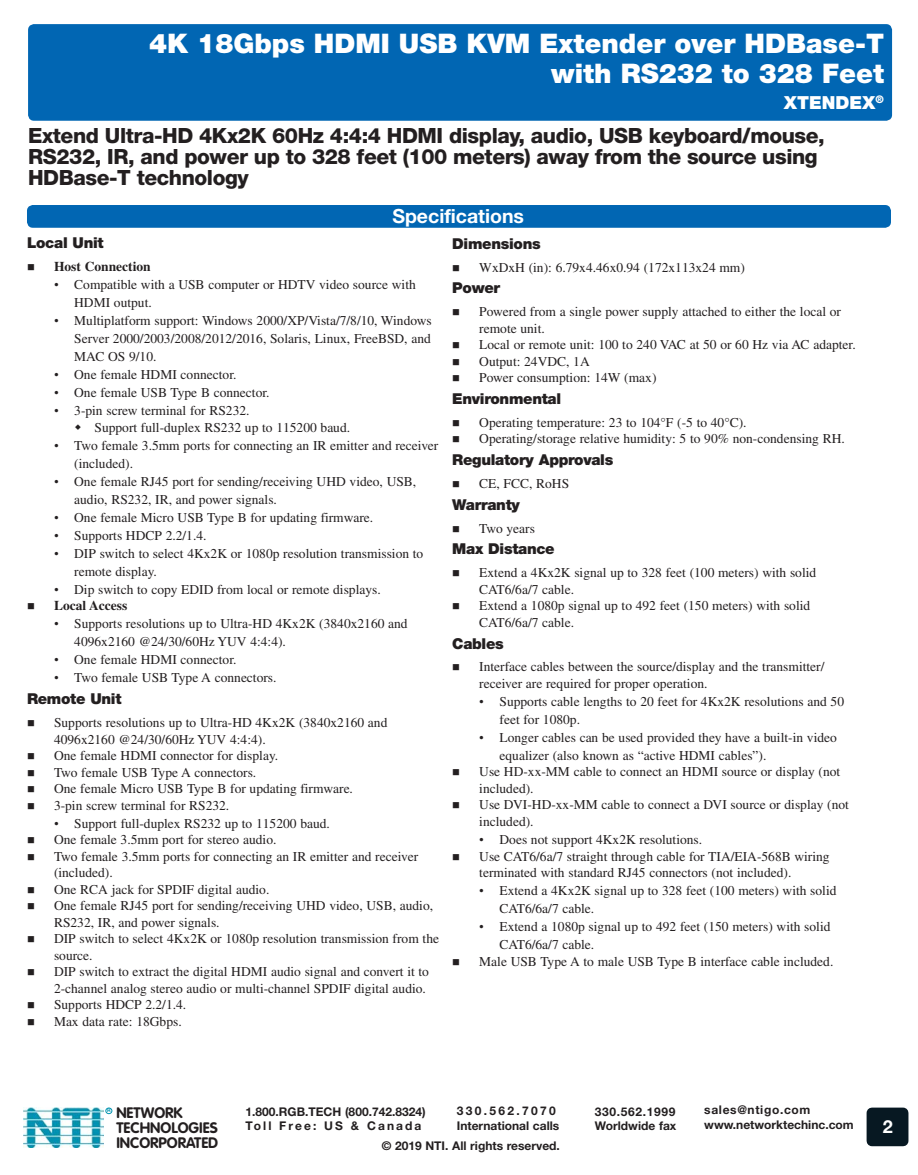
<style>
.page{position:relative;width:918px;height:1175px;background:#fff}
.page>*{position:absolute;margin:0;border:0;box-sizing:border-box;transform-origin:0 0}
.t1{font:900 27px/30px "Helvetica Neue LT Std";color:#fff;text-align:right}
.t2{font:800 21px/21px "Helvetica Neue LT Std";letter-spacing:-.02em;color:#231f20}
.Page_Bar_Header{font:700 19.5px "Helvetica Neue LT Std";color:#fff}
.t3{font:900 18px "Helvetica Neue LT Std";color:#fff}
.t4{font:700 18px "Helvetica Neue LT Std";color:#fff}
.Body_Sub_Header{font:900 15px "Helvetica Neue LT Std";letter-spacing:-.02em;color:#231f20}
.t5{font:700 15px/14.7px "VAG Rounded Std";color:#231f20}
._1st_Level_Bullet{font:13.5px/16.5px "Times LT Std";color:#231f20}
._2nd_Level_Bullet{font:13.5px/18px "Times LT Std";color:#231f20}
._3rd_Level_Bullet{font:13.5px "Times LT Std";color:#231f20}
._1st_Level_Bullet-2{font:700 13.5px "Times LT Std";color:#231f20}
.t6{font:700 12px "Helvetica Neue LT Std";color:#231f20}
.t7{font:700 12px "Helvetica Neue LT Std";letter-spacing:.055em;color:#231f20}
.t8{font:700 12px "Helvetica Neue LT Std";letter-spacing:.175em;color:#231f20}
.t9{font:700 12px "Helvetica Neue LT Std";letter-spacing:.195em;color:#231f20}
.t10{font:700 4.95px "Helvetica Neue LT Std";color:#0093b0}
.s1{font-family:"Times New Roman"}
</style>
<div class="page">
<div style="left:105px;top:1107px;width:7px;height:7px;border:1px solid #0093b0;border-radius:50%"></div>
<img style="left:23px;top:1107px;width:81px;height:40px">
<div style="left:867px;top:1107px;width:41px;height:39px;background:#071822"></div>
<div style="left:27px;top:205px;width:864px;height:23px;background:#0166b3;border-radius:6px"></div>
<div style="left:28px;top:24px;width:864px;height:97px;background:#0166b3;border-radius:6px"></div>
<p class="t1" style="left:149px;top:29px;width:736px">4K 18Gbps HDMI USB KVM Extender over HDBase-T with RS232 to 328 Feet</p>
<p class="t3" style="left:784px;top:92px;width:102px">XTENDEX<sup>®</sup></p>
<p class="t2" style="left:28px;top:125px;width:798px">Extend Ultra-HD 4Kx2K 60Hz 4:4:4 HDMI display, audio, USB keyboard/mouse,<br>RS232, IR, and power up to 328 feet (100 meters) away from the source using<br>HDBase-T technology</p>
<p class="Page_Bar_Header" style="left:392px;top:204px;width:133px">Specifications</p>
<p class="Body_Sub_Header" style="left:27px;top:234px;width:78px">Local Unit</p>
<p class="_1st_Level_Bullet-2" style="left:54px;top:259px;width:98px">Host Connection</p>
<p class="_2nd_Level_Bullet" style="left:74px;top:276px;width:343px;text-indent:-20px"><span class="s1">•</span> Compatible with a USB computer or HDTV video source with<br>HDMI output.</p>
<p class="_2nd_Level_Bullet" style="left:74px;top:312px;width:359px;text-align:justify;text-indent:-20px"><span class="s1">•</span> Multiplatform support: Windows 2000/XP/Vista/7/8/10, Windows Server 2000/2003/2008/2012/2016, Solaris, Linux, FreeBSD, and MAC OS 9/10.</p>
<p class="_2nd_Level_Bullet" style="left:54px;top:366px;width:184px"><span class="s1">•</span> One female HDMI connector.</p>
<p class="_2nd_Level_Bullet" style="left:54px;top:384px;width:217px"><span class="s1">•</span> One female USB Type B connector.</p>
<p class="_2nd_Level_Bullet" style="left:54px;top:402px;width:197px"><span class="s1">•</span> 3-pin screw terminal for RS232.</p>
<p class="_3rd_Level_Bullet" style="left:94px;top:420px;width:257px">Support full-duplex RS232 up to 115200 baud.</p>
<p class="_2nd_Level_Bullet" style="left:74px;top:436px;width:366px;text-indent:-20px"><span class="s1">•</span> Two female 3.5mm ports for connecting an IR emitter and receiver (included).</p>
<p class="_2nd_Level_Bullet" style="left:74px;top:472px;width:344px;text-indent:-20px"><span class="s1">•</span> One female RJ45 port for sending/receiving UHD video, USB, audio, RS232, IR, and power signals.</p>
<p class="_2nd_Level_Bullet" style="left:54px;top:508px;width:321px"><span class="s1">•</span> One female Micro USB Type B for updating firmware.</p>
<p class="_2nd_Level_Bullet" style="left:54px;top:526px;width:154px"><span class="s1">•</span> Supports HDCP 2.2/1.4.</p>
<p class="_2nd_Level_Bullet" style="left:74px;top:544px;width:351px;text-indent:-20px"><span class="s1">•</span> DIP switch to select 4Kx2K or 1080p resolution transmission to remote display.</p>
<p class="_2nd_Level_Bullet" style="left:54px;top:580px;width:328px"><span class="s1">•</span> Dip switch to copy EDID from local or remote displays.</p>
<p class="_1st_Level_Bullet-2" style="left:54px;top:598px;width:75px">Local Access</p>
<p class="_2nd_Level_Bullet" style="left:74px;top:615px;width:335px;text-indent:-20px"><span class="s1">•</span> Supports resolutions up to Ultra-HD 4Kx2K (3840x2160 and<br>4096x2160 @24/30/60Hz YUV 4:4:4).</p>
<p class="_2nd_Level_Bullet" style="left:54px;top:651px;width:184px"><span class="s1">•</span> One female HDMI connector.</p>
<p class="_2nd_Level_Bullet" style="left:54px;top:669px;width:224px"><span class="s1">•</span> Two female USB Type A connectors.</p>
<p class="Body_Sub_Header" style="left:27px;top:690px;width:96px">Remote Unit</p>
<p class="_1st_Level_Bullet" style="left:54px;top:714px;width:335px">Supports resolutions up to Ultra-HD 4Kx2K (3840x2160 and<br>4096x2160 @24/30/60Hz YUV 4:4:4).</p>
<p class="_1st_Level_Bullet" style="left:54px;top:747px;width:226px">One female HDMI connector for display.</p>
<p class="_1st_Level_Bullet" style="left:54px;top:763px;width:204px">Two female USB Type A connectors.</p>
<p class="_1st_Level_Bullet" style="left:54px;top:780px;width:301px">One female Micro USB Type B for updating firmware.</p>
<p class="_1st_Level_Bullet" style="left:54px;top:796px;width:177px">3-pin screw terminal for RS232.</p>
<p class="_2nd_Level_Bullet" style="left:54px;top:814px;width:277px"><span class="s1">•</span> Support full-duplex RS232 up to 115200 baud.</p>
<p class="_1st_Level_Bullet" style="left:54px;top:831px;width:224px">One female 3.5mm port for stereo audio.</p>
<p class="_1st_Level_Bullet" style="left:54px;top:847px;width:366px">Two female 3.5mm ports for connecting an IR emitter and receiver (included).</p>
<p class="_1st_Level_Bullet" style="left:54px;top:880px;width:217px">One RCA jack for SPDIF digital audio.</p>
<p class="_1st_Level_Bullet" style="left:54px;top:897px;width:381px">One female RJ45 port for sending/receiving UHD video, USB, audio,<br>RS232, IR, and power signals.</p>
<p class="_1st_Level_Bullet" style="left:54px;top:930px;width:387px">DIP switch to select 4Kx2K or 1080p resolution transmission from the source.</p>
<p class="_1st_Level_Bullet" style="left:54px;top:963px;width:377px">DIP switch to extract the digital HDMI audio signal and convert it to<br>2-channel analog stereo audio or multi-channel SPDIF digital audio.</p>
<p class="_1st_Level_Bullet" style="left:54px;top:996px;width:134px">Supports HDCP 2.2/1.4.</p>
<p class="_1st_Level_Bullet" style="left:54px;top:1012px;width:129px">Max data rate: 18Gbps.</p>
<p class="Body_Sub_Header" style="left:452px;top:234px;width:90px">Dimensions</p>
<p class="_1st_Level_Bullet" style="left:479px;top:259px;width:267px">WxDxH (in): 6.79x4.46x0.94 (172x113x24 mm)</p>
<p class="Body_Sub_Header" style="left:452px;top:279px;width:49px">Power</p>
<p class="_1st_Level_Bullet" style="left:479px;top:303px;width:363px">Powered from a single power supply attached to either the local or remote unit.</p>
<p class="_1st_Level_Bullet" style="left:479px;top:336px;width:378px">Local or remote unit: 100 to 240 VAC at 50 or 60 Hz via AC adapter.</p>
<p class="_1st_Level_Bullet" style="left:479px;top:353px;width:112px">Output: 24VDC, 1A</p>
<p class="_1st_Level_Bullet" style="left:479px;top:369px;width:179px">Power consumption: 14W (max)</p>
<p class="Body_Sub_Header" style="left:452px;top:390px;width:110px">Environmental</p>
<p class="_1st_Level_Bullet" style="left:479px;top:414px;width:269px">Operating temperature: 23 to 104°F (-5 to 40°C).</p>
<p class="_1st_Level_Bullet" style="left:479px;top:430px;width:367px">Operating/storage relative humidity: 5 to 90% non-condensing RH.</p>
<p class="Body_Sub_Header" style="left:452px;top:451px;width:163px">Regulatory Approvals</p>
<p class="_1st_Level_Bullet" style="left:479px;top:475px;width:91px">CE, FCC, RoHS</p>
<p class="Body_Sub_Header" style="left:452px;top:495px;width:69px">Warranty</p>
<p class="_1st_Level_Bullet" style="left:479px;top:520px;width:57px">Two years</p>
<p class="Body_Sub_Header" style="left:452px;top:540px;width:104px">Max Distance</p>
<p class="_1st_Level_Bullet" style="left:479px;top:564px;width:339px">Extend a 4Kx2K signal up to 328 feet (100 meters) with solid<br>CAT6/6a/7 cable.</p>
<p class="_1st_Level_Bullet" style="left:479px;top:597px;width:333px">Extend a 1080p signal up to 492 feet (150 meters) with solid<br>CAT6/6a/7 cable.</p>
<p class="Body_Sub_Header" style="left:452px;top:634px;width:53px">Cables</p>
<p class="_1st_Level_Bullet" style="left:479px;top:658px;width:347px">Interface cables between the source/display and the transmitter/ receiver are required for proper operation.</p>
<p class="_2nd_Level_Bullet" style="left:500px;top:692px;width:346px;text-indent:-20px"><span class="s1">•</span> Supports cable lengths to 20 feet for 4Kx2K resolutions and 50 feet for 1080p.</p>
<p class="_2nd_Level_Bullet" style="left:500px;top:728px;width:339px;text-indent:-20px"><span class="s1">•</span> Longer cables can be used provided they have a built-in video equalizer (also known as “active HDMI cables”).</p>
<p class="_1st_Level_Bullet" style="left:479px;top:763px;width:363px">Use HD-xx-MM cable to connect an HDMI source or display (not included).</p>
<p class="_1st_Level_Bullet" style="left:479px;top:796px;width:371px">Use DVI-HD-xx-MM cable to connect a DVI source or display (not included).</p>
<p class="_2nd_Level_Bullet" style="left:479px;top:830px;width:224px"><span class="s1">•</span> Does not support 4Kx2K resolutions.</p>
<p class="_1st_Level_Bullet" style="left:479px;top:847px;width:352px">Use CAT6/6a/7 straight through cable for TIA/EIA-568B wiring terminated with standard RJ45 connectors (not included).</p>
<p class="_2nd_Level_Bullet" style="left:500px;top:881px;width:339px;text-indent:-20px"><span class="s1">•</span> Extend a 4Kx2K signal up to 328 feet (100 meters) with solid<br>CAT6/6a/7 cable.</p>
<p class="_2nd_Level_Bullet" style="left:500px;top:917px;width:333px;text-indent:-20px"><span class="s1">•</span> Extend a 1080p signal up to 492 feet (150 meters) with solid<br>CAT6/6a/7 cable.</p>
<p class="_1st_Level_Bullet" style="left:479px;top:952px;width:356px">Male USB Type A to male USB Type B interface cable included.</p>
<p class="t10" style="left:107px;top:1107px;width:5px">R</p>
<p class="t5" style="left:116px;top:1106px;width:103px">NETWORK<br>TECHNOLOGIES<br>INCORPORATED</p>
<p class="t7" style="left:704px;top:1102px;width:108px">sales@ntigo.com</p>
<p class="t9" style="left:457px;top:1103px;width:101px">330.562.7070</p>
<p class="t6" style="left:457px;top:1118px;width:104px">International calls</p>
<p class="t7" style="left:595px;top:1103px;width:82px">330.562.1999</p>
<p class="t6" style="left:595px;top:1118px;width:83px">Worldwide fax</p>
<p class="t6" style="left:246px;top:1104px;width:181px">1.800.RGB.TECH (800.742.8324)</p>
<p class="t8" style="left:246px;top:1118px;width:177px">Toll Free: US &amp; Canada</p>
<p class="t6" style="left:704px;top:1117px;width:151px">www.networktechinc.com</p>
<p class="t4" style="left:883px;top:1115px;width:12px">2</p>
<p class="t6" style="left:382px;top:1138px;width:180px">© 2019 NTI. All rights reserved.</p>
</div>
